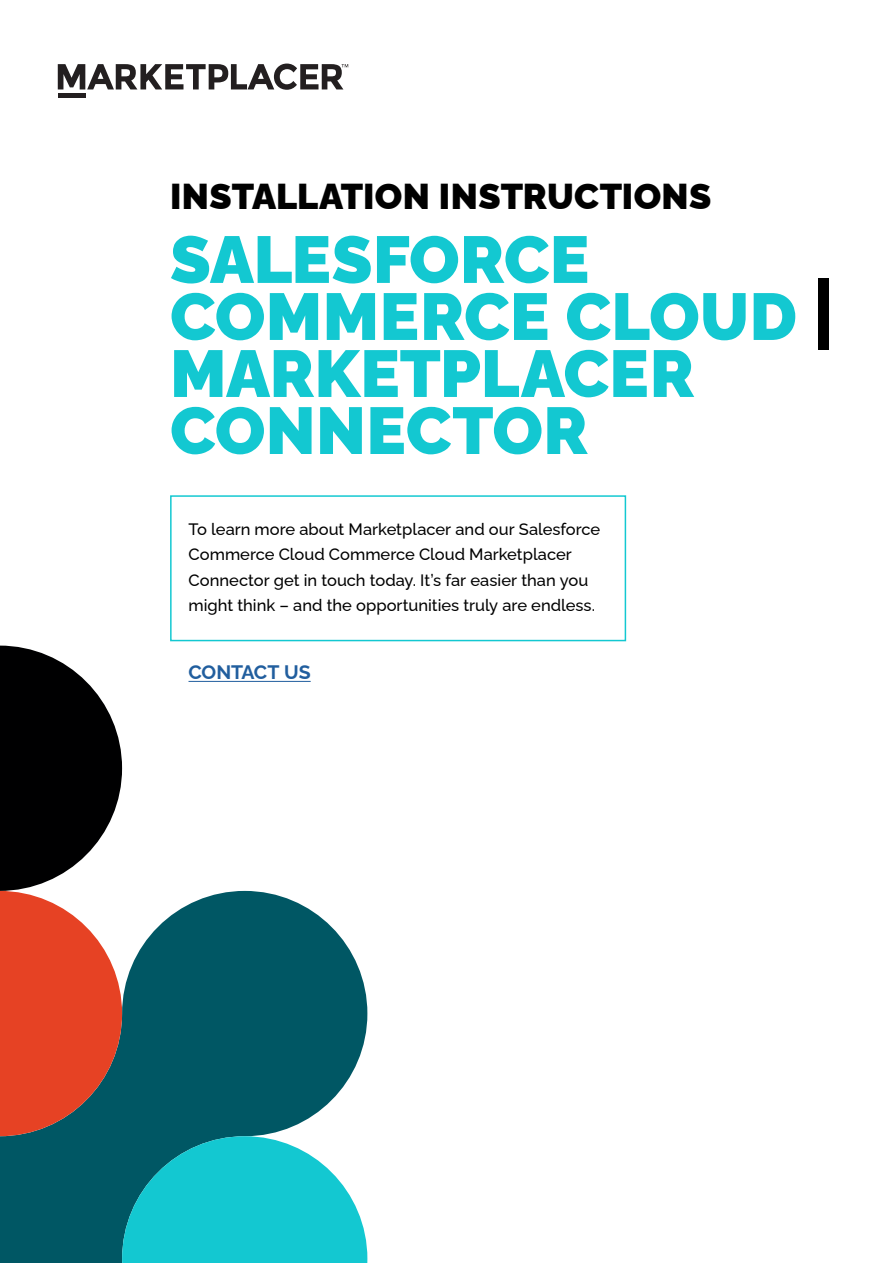
<style>
.page{position:relative;width:893px;height:1263px;background:#fff}
.page>*{position:absolute;margin:0;border:0;box-sizing:border-box;transform-origin:0 0}
.t1{font:900 66px/57px "Raleway";letter-spacing:.005em;color:#13c8d1}
.t2{font:900 36px "Raleway";letter-spacing:.01em;color:#000}
.t3{font:700 19.5px "Raleway";letter-spacing:-.015em;color:#215e9e}
.t4{font:500 16.5px/25.5px "Raleway";color:#000}
.s1{font-size:79.2px;color:#000}
</style>
<div class="page">
<svg style="left:0;top:646px;width:367px;height:617px"></svg>
<div style="left:58px;top:93px;width:27px;height:5px;background:#231f20"></div>
<svg style="left:58px;top:64px;width:290px;height:26px"></svg>
<div style="left:170px;top:495px;width:456px;height:146px;border:2px solid #13c8d1"></div>
<hr style="left:189px;top:681px;width:122px;height:1px;background:#215e9e">
<h2 class="t2" style="left:170px;top:167px;width:543px">INSTALLATION INSTRUCTIONS</h2>
<h1 class="t1" style="left:170px;top:224px;width:665px">SALESFORCE<br>COMMERCE CLOUD <span class="s1">|<br></span>MARKETPLACER<br>CONNECTOR</h1>
<p class="t4" style="left:189px;top:514px;width:413px">To learn more about Marketplacer and our Salesforce Commerce Cloud Commerce Cloud Marketplacer Connector get in touch today. It’s far easier than you might think – and the opportunities truly are endless.</p>
<p class="t3" style="left:189px;top:657px;width:124px">CONTACT US</p>
</div>
